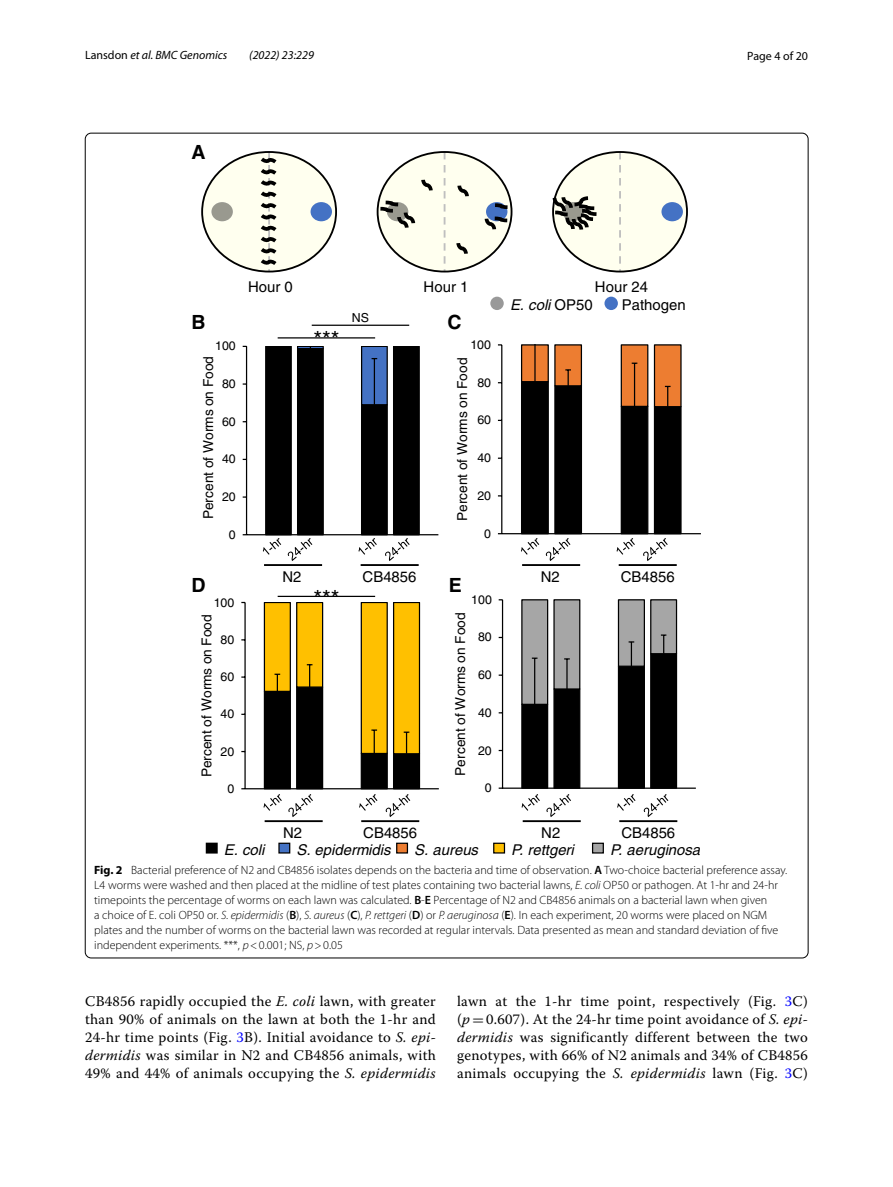
<style>
.page{position:relative;width:893px;height:1187px;background:#fff}
.page>*{position:absolute;margin:0;border:0;box-sizing:border-box;transform-origin:0 0}
.t1{font:22.35px "Helvetica 3";color:#000}
.t2{font:19.5px "Helvetica Bold 2";color:#000}
.t3{font:14.85px "Helvetica Oblique 2";color:#000}
.t4{font:14.85px "Helvetica 3";color:#000}
.t5{font:14.7px/18px "Warnock Pro";letter-spacing:.02em;color:#000;text-align:justify}
.t6{font:13.65px "Helvetica 2";color:#000}
.t7{font:13.65px "Helvetica 3";color:#000}
.t8{font:12.45px "Helvetica 3";color:#000}
.t9{font:12.45px "Helvetica 2";color:#000}
.t10{font:12.3px "Helvetica 2";color:#000}
.t11{font:12.3px "Helvetica 3";color:#000}
.t12{font:300 12px/15px "Myriad Pro";color:#000}
.t13{font:italic 12px "Myriad Pro";color:#000}
.t14{font:12px "Myriad Pro";color:#000}
.s1{font-style:normal}
.s2{font-family:"Helvetica 3"}
.s3{font-weight:700}
.s4{font-weight:600}
.s5{font-style:italic}
.s6{color:#00f}
.s7{font-family:"MTSY"}
</style>
<div class="page">
<hr style="left:502px;top:533px;width:199px;height:1px;background:#000">
<hr style="left:503px;top:787px;width:193px;height:1px;background:#000">
<div style="left:592px;top:842px;width:12px;height:11px;background:#a5a5a5;border:1px solid #000"></div>
<div style="left:493px;top:842px;width:12px;height:11px;background:#ffc000;border:1px solid #000"></div>
<svg style="left:205px;top:842px;width:204px;height:12px"></svg>
<svg style="left:201px;top:151px;width:488px;height:672px"></svg>
<p class="t13" style="left:85px;top:48px;width:144px"><span class="s1">Lansdon</span> et al. BMC Genomics</p>
<p class="t13" style="left:249px;top:48px;width:66px">(2022) 23:229</p>
<p class="t14" style="left:747px;top:48px;width:62px">Page 4 of 20</p>
<h2 class="t2" style="left:192px;top:140px;width:16px">A</h2>
<p class="t4" style="left:248px;top:278px;width:46px">Hour 0</p>
<p class="t4" style="left:424px;top:278px;width:46px">Hour 1</p>
<p class="t4" style="left:595px;top:278px;width:54px">Hour 24</p>
<p class="t11" style="left:352px;top:311px;width:19px">NS</p>
<h2 class="t2" style="left:192px;top:310px;width:16px">B</h2>
<h2 class="t2" style="left:448px;top:310px;width:16px">C</h2>
<h1 class="t1" style="left:314px;top:326px;width:27px">***</h1>
<p class="t10" style="left:215px;top:339px;width:22px">100</p>
<p class="t8" style="left:470px;top:337px;width:22px">100</p>
<p class="t6" style="left:200px;top:519px;width:164px;rotate:-90deg">P Wf ot nec r e mr o s no F doo</p>
<p class="t10" style="left:222px;top:376px;width:15px">80</p>
<p class="t10" style="left:222px;top:414px;width:15px">60</p>
<p class="t10" style="left:222px;top:452px;width:15px">40</p>
<p class="t10" style="left:222px;top:489px;width:15px">20</p>
<p class="t10" style="left:229px;top:527px;width:8px">0</p>
<p class="t7" style="left:454px;top:521px;width:165px;rotate:-90deg">Percent of Worms on Food</p>
<p class="t11" style="left:477px;top:375px;width:15px">80</p>
<p class="t10" style="left:477px;top:413px;width:15px">60</p>
<p class="t10" style="left:477px;top:450px;width:15px">40</p>
<p class="t10" style="left:477px;top:488px;width:15px">20</p>
<p class="t10" style="left:484px;top:526px;width:8px">0</p>
<p class="t4" style="left:283px;top:568px;width:20px">N2</p>
<p class="t4" style="left:363px;top:568px;width:55px">CB4856</p>
<h2 class="t2" style="left:192px;top:573px;width:16px">D</h2>
<h2 class="t2" style="left:449px;top:573px;width:15px">E</h2>
<h1 class="t1" style="left:314px;top:584px;width:27px">***</h1>
<p class="t10" style="left:214px;top:595px;width:22px">100</p>
<p class="t11" style="left:471px;top:592px;width:22px">100</p>
<p class="t6" style="left:199px;top:777px;width:164px;rotate:-90deg">P Wf ot nec r e mr o s no F doo</p>
<p class="t10" style="left:221px;top:632px;width:15px">80</p>
<p class="t10" style="left:221px;top:669px;width:15px">60</p>
<p class="t10" style="left:221px;top:706px;width:15px">40</p>
<p class="t10" style="left:221px;top:744px;width:15px">20</p>
<p class="t9" style="left:227px;top:781px;width:8px">0</p>
<p class="t4" style="left:283px;top:824px;width:20px">N2</p>
<p class="t4" style="left:363px;top:824px;width:55px">CB4856</p>
<p class="t7" style="left:452px;top:775px;width:165px;rotate:-90deg">Percent of Worms on Food</p>
<p class="t11" style="left:478px;top:630px;width:15px">80</p>
<p class="t11" style="left:478px;top:667px;width:15px">60</p>
<p class="t11" style="left:478px;top:705px;width:15px">40</p>
<p class="t11" style="left:478px;top:743px;width:15px">20</p>
<p class="t11" style="left:485px;top:780px;width:8px">0</p>
<p class="t3" style="left:510px;top:296px;width:84px">E. coli <span class="s2">OP50</span></p>
<p class="t4" style="left:622px;top:296px;width:65px">Pathogen</p>
<p class="t4" style="left:541px;top:568px;width:20px">N2</p>
<p class="t4" style="left:621px;top:568px;width:55px">CB4856</p>
<p class="t4" style="left:541px;top:824px;width:20px">N2</p>
<p class="t4" style="left:621px;top:824px;width:55px">CB4856</p>
<p class="t3" style="left:224px;top:841px;width:42px">E. coli</p>
<p class="t3" style="left:296px;top:841px;width:96px">S. epidermidis</p>
<p class="t3" style="left:414px;top:841px;width:65px">S. aureus</p>
<p class="t3" style="left:511px;top:841px;width:64px">P. rettgeri</p>
<p class="t3" style="left:610px;top:841px;width:91px">P. aeruginosa</p>
<p class="t12" style="left:94px;top:862px;width:695px"><span class="s3">Fig. 2</span> Bacterial preference of N2 and CB4856 isolates depends on the bacteria and time of observation. <span class="s4">A</span> Two-choice bacterial preference assay.<br>L4 worms were washed and then placed at the midline of test plates containing two bacterial lawns, <span class="s5">E. coli</span> OP50 or pathogen. At 1-hr and 24-hr timepoints the percentage of worms on each lawn was calculated. <span class="s4">B</span>-<span class="s4">E</span> Percentage of N2 and CB4856 animals on a bacterial lawn when given<br>a choice of E. coli OP50 or. <span class="s5">S. epidermidis</span> (<span class="s4">B</span>), <span class="s5">S. aureus</span> (<span class="s4">C</span>), <span class="s5">P. rettgeri</span> (<span class="s4">D</span>) or <span class="s5">P. aeruginosa</span> (<span class="s4">E</span>). In each experiment, 20 worms were placed on NGM plates and the number of worms on the bacterial lawn was recorded at regular intervals. Data presented as mean and standard deviation of five independent experiments. ***, <span class="s5">p</span>&lt;0.001; NS, <span class="s5">p</span>&gt;0.05</p>
<p class="t5" style="left:85px;top:991px;width:352px">CB4856 rapidly occupied the <span class="s5">E. coli</span> lawn, with greater than 90% of animals on the lawn at both the 1-hr and 24-hr time points (Fig. <span class="s6">3</span>B). Initial avoidance to <span class="s5">S. epi&shy;dermidis</span> was similar in N2 and CB4856 animals, with 49% and 44% of animals occupying the <span class="s5">S. epidermidis</span></p>
<p class="t5" style="left:457px;top:991px;width:352px">lawn at the 1-hr time point, respectively (Fig. <span class="s6">3</span>C) (<span class="s5">p</span> <span class="s7">=</span> 0.607). At the 24-hr time point avoidance of <span class="s5">S. epi&shy;dermidis</span> was significantly different between the two genotypes, with 66% of N2 animals and 34% of CB4856 animals occupying the <span class="s5">S. epidermidis</span> lawn (Fig. <span class="s6">3</span>C)</p>
</div>
